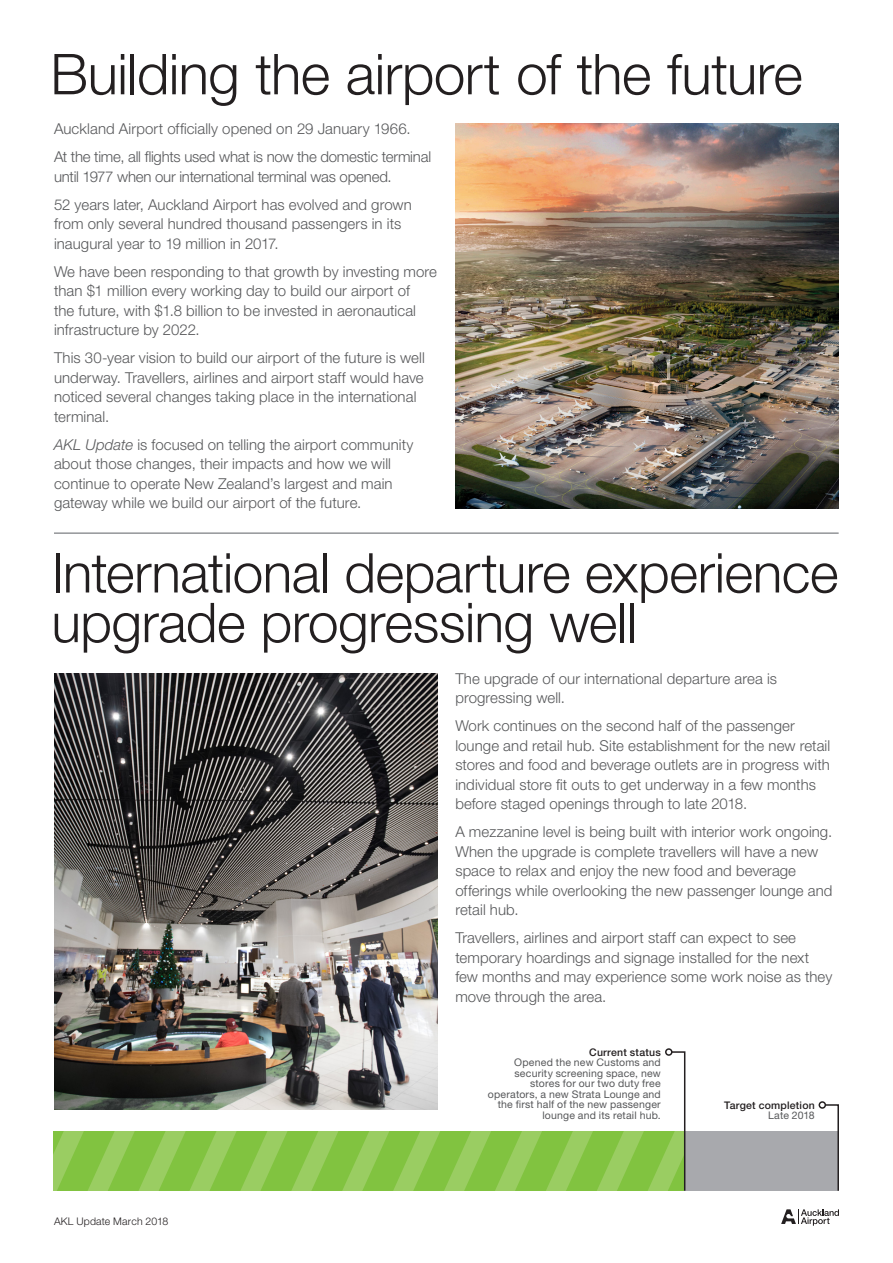
<style>
.page{position:relative;width:893px;height:1263px;background:#fff}
.page>*{position:absolute;margin:0;border:0;box-sizing:border-box;transform-origin:0 0}
.Heading_large{font:300 56.4px "Helvetica Neue LT Std";letter-spacing:-.01em;color:#231f20}
.Heading_large-2{font:300 54.9px/49.7px "Helvetica Neue LT Std";letter-spacing:-.01em;color:#231f20}
.Body_copy{font:300 15px/19.5px "Helvetica Neue LT Std";letter-spacing:.005em;color:#57585a}
.Body_copy-2{font:300 15px/19.5px "Helvetica Neue LT Std";letter-spacing:-.015em;color:#57585a}
.Body_copy-3{font:10.5px/10.5px "Helvetica Neue LT Std";letter-spacing:.02em;color:#57585a;text-align:right}
.Body_copy-4{font:500 10.5px/10.5px "Helvetica Neue LT Std";letter-spacing:.02em;color:#231f20;text-align:right}
.t1{font:300 10.5px "Helvetica Neue LT Std";letter-spacing:.02em;color:#231f20}
.s1{font-style:italic}
.s2{font-weight:400;color:#57585a}
</style>
<div class="page">
<svg style="left:781px;top:1209px;width:58px;height:16px"></svg>
<img style="left:455px;top:123px;width:384px;height:386px">
<img style="left:54px;top:673px;width:383px;height:377px">
<hr style="left:54px;top:532px;width:785px;height:2px;background:#939598">
<div style="left:54px;top:1131px;width:785px;height:60px;background:#a8a9ad"></div>
<svg style="left:824px;top:1104px;width:15px;height:87px"></svg>
<div style="left:819px;top:1101px;width:7px;height:8px;border:2px solid #231f20;border-radius:50%"></div>
<svg style="left:54px;top:1050px;width:632px;height:141px"></svg>
<div style="left:665px;top:1048px;width:7px;height:8px;border:2px solid #231f20;border-radius:50%"></div>
<p class="Heading_large" style="left:50px;top:40px;width:754px">Building the airport of the future</p>
<p class="Body_copy" style="left:54px;top:119px;width:358px">Auckland Airport officially opened on 29 January 1966.</p>
<p class="Body_copy-2" style="left:54px;top:147px;width:379px">At the time, all flights used what is now the domestic terminal until 1977 when our international terminal was opened.</p>
<p class="Body_copy" style="left:54px;top:194px;width:359px">52 years later, Auckland Airport has evolved and grown from only several hundred thousand passengers in its inaugural year to 19 million in 2017.</p>
<p class="Body_copy" style="left:54px;top:261px;width:385px">We have been responding to that growth by investing more than $1 million every working day to build our airport of<br>the future, with $1.8 billion to be invested in aeronautical infrastructure by 2022.</p>
<p class="Body_copy" style="left:54px;top:348px;width:372px">This 30-year vision to build our airport of the future is well underway. Travellers, airlines and airport staff would have noticed several changes taking place in the international terminal.</p>
<p class="Body_copy" style="left:54px;top:434px;width:361px"><span class="s1">AKL Update</span> is focused on telling the airport community about those changes, their impacts and how we will continue to operate New Zealand’s largest and main gateway while we build our airport of the future.</p>
<p class="Heading_large-2" style="left:51px;top:547px;width:788px">International departure experience upgrade progressing well</p>
<p class="Body_copy" style="left:455px;top:668px;width:323px">The upgrade of our international departure area is progressing well.</p>
<p class="Body_copy" style="left:455px;top:716px;width:376px">Work continues on the second half of the passenger lounge and retail hub. Site establishment for the new retail stores and food and beverage outlets are in progress with individual store fit outs to get underway in a few months before staged openings through to late 2018.</p>
<p class="Body_copy" style="left:455px;top:822px;width:379px">A mezzanine level is being built with interior work ongoing.<br>When the upgrade is complete travellers will have a new space to relax and enjoy the new food and beverage offerings while overlooking the new passenger lounge and retail hub.</p>
<p class="Body_copy" style="left:455px;top:928px;width:378px">Travellers, airlines and airport staff can expect to see temporary hoardings and signage installed for the next few months and may experience some work noise as they move through the area.</p>
<p class="t1" style="left:54px;top:1215px;width:116px">AKL Update March 2018</p>
<p class="Body_copy-4" style="left:589px;top:1047px;width:73px">Current status</p>
<p class="Body_copy-3" style="left:488px;top:1057px;width:174px">Opened the new Customs and security screening space, new stores for our two duty free operators, a new Strata Lounge and the first half of the new passenger lounge and its retail hub.</p>
<p class="Body_copy-4" style="left:724px;top:1099px;width:92px">Target completion<br><span class="s2">Late 2018</span></p>
</div>
